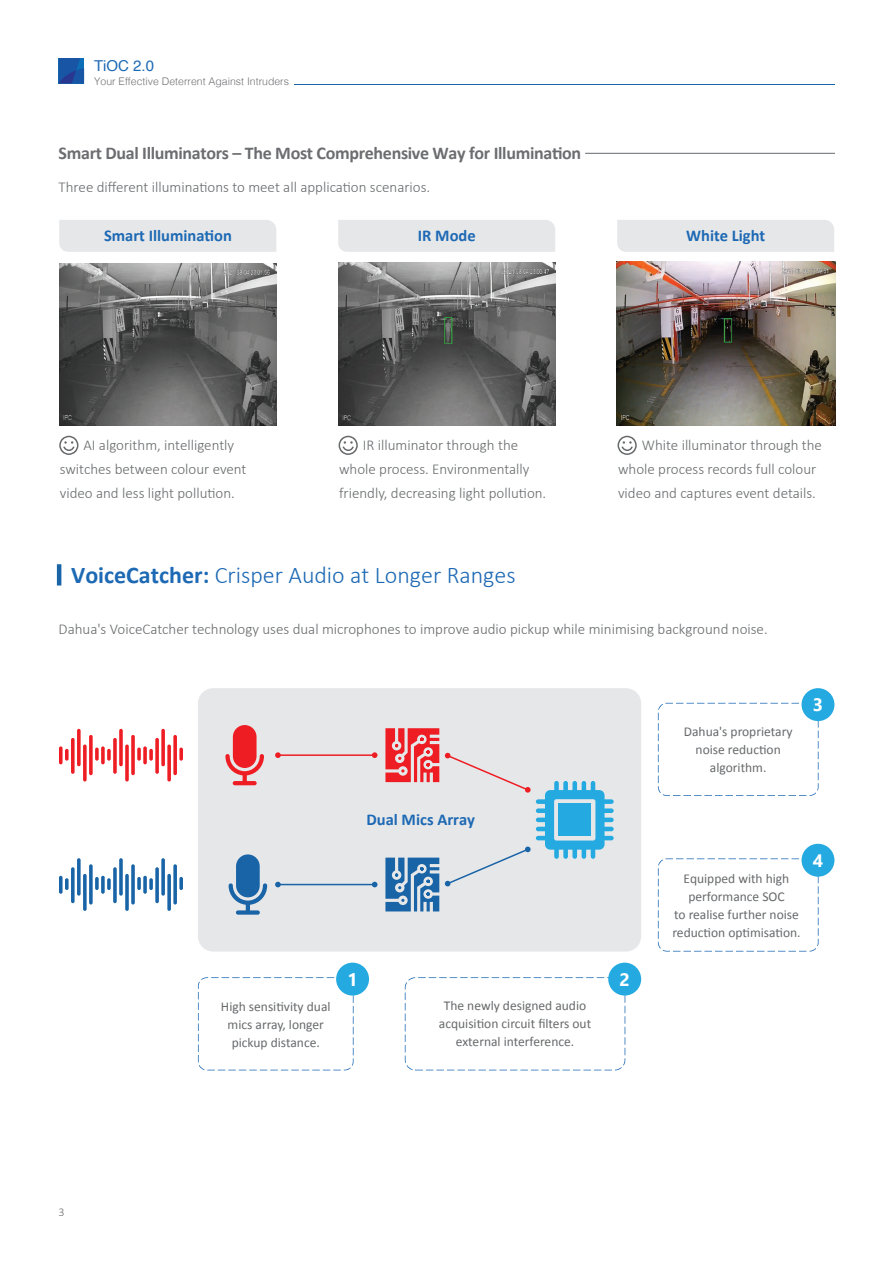
<style>
.page{position:relative;width:893px;height:1263px;background:#fff}
.page>*{position:absolute;margin:0;border:0;box-sizing:border-box;transform-origin:0 0}
.t1{font:300 24px "Calibri";color:#1d69b4}
.t2{font:700 18px "Calibri";letter-spacing:-.02em;color:#6c6d70}
.t3{font:700 18px "Segoe UI";color:#fff}
.t4{font:700 16.5px "Calibri";color:#1d69b4}
.t5{font:300 15px/24px "Calibri";color:#67696b}
.t6{font:15px "Helvetica";color:#1d69b4}
.t7{font:13.5px/18px "Calibri";color:#67696b;text-align:center}
.t8{font:300 12px "Calibri";color:#67696b}
.t9{font:300 10.5px "Helvetica";color:#737276}
.s1{font-weight:700}
</style>
<div class="page">
<img style="left:59px;top:263px;width:218px;height:162px">
<hr style="left:585px;top:153px;width:250px;height:1px;background:#646a6c">
<div style="left:59px;top:220px;width:217px;height:32px;background:#e6e7e9"></div>
<div style="left:338px;top:220px;width:217px;height:32px;background:#e6e7e9"></div>
<div style="left:617px;top:220px;width:217px;height:32px;background:#e6e7e9"></div>
<svg style="left:59px;top:436px;width:19px;height:19px"></svg>
<svg style="left:339px;top:436px;width:19px;height:19px"></svg>
<svg style="left:617px;top:436px;width:20px;height:19px"></svg>
<hr style="left:57px;top:564px;width:4px;height:21px;background:#1964a7">
<div style="left:198px;top:688px;width:443px;height:263px;background:#e6e7e9;border-radius:15px"></div>
<svg style="left:225px;top:754px;width:39px;height:31px"></svg>
<div style="left:233px;top:725px;width:24px;height:43px;background:#ee1d23;border-radius:12px"></div>
<svg style="left:229px;top:883px;width:38px;height:32px"></svg>
<div style="left:236px;top:854px;width:24px;height:43px;background:#1964a7;border-radius:12px"></div>
<hr style="left:278px;top:884px;width:97px;height:1px;background:#1964a7">
<svg style="left:275px;top:882px;width:6px;height:5px"></svg>
<svg style="left:372px;top:882px;width:5px;height:5px"></svg>
<hr style="left:278px;top:754px;width:97px;height:2px;background:#ee1d23">
<svg style="left:275px;top:752px;width:6px;height:6px"></svg>
<svg style="left:372px;top:752px;width:5px;height:6px"></svg>
<svg style="left:385px;top:728px;width:229px;height:183px"></svg>
<svg style="left:59px;top:746px;width:4px;height:18px"></svg>
<svg style="left:65px;top:749px;width:4px;height:12px"></svg>
<svg style="left:71px;top:738px;width:4px;height:36px"></svg>
<svg style="left:77px;top:729px;width:4px;height:37px"></svg>
<svg style="left:83px;top:744px;width:4px;height:37px"></svg>
<svg style="left:89px;top:735px;width:4px;height:40px"></svg>
<svg style="left:95px;top:747px;width:4px;height:14px"></svg>
<svg style="left:101px;top:746px;width:4px;height:18px"></svg>
<svg style="left:107px;top:749px;width:4px;height:12px"></svg>
<svg style="left:113px;top:738px;width:4px;height:36px"></svg>
<svg style="left:119px;top:729px;width:4px;height:37px"></svg>
<svg style="left:125px;top:744px;width:4px;height:37px"></svg>
<svg style="left:131px;top:735px;width:4px;height:40px"></svg>
<svg style="left:137px;top:747px;width:4px;height:14px"></svg>
<svg style="left:143px;top:746px;width:4px;height:18px"></svg>
<svg style="left:149px;top:749px;width:4px;height:12px"></svg>
<svg style="left:155px;top:738px;width:4px;height:36px"></svg>
<svg style="left:161px;top:729px;width:4px;height:37px"></svg>
<svg style="left:167px;top:744px;width:4px;height:37px"></svg>
<svg style="left:173px;top:735px;width:4px;height:40px"></svg>
<svg style="left:179px;top:747px;width:4px;height:14px"></svg>
<svg style="left:59px;top:876px;width:4px;height:18px"></svg>
<svg style="left:65px;top:878px;width:4px;height:12px"></svg>
<svg style="left:71px;top:867px;width:4px;height:36px"></svg>
<svg style="left:77px;top:858px;width:4px;height:38px"></svg>
<svg style="left:83px;top:874px;width:4px;height:37px"></svg>
<svg style="left:89px;top:864px;width:4px;height:40px"></svg>
<svg style="left:95px;top:877px;width:4px;height:13px"></svg>
<svg style="left:101px;top:876px;width:4px;height:18px"></svg>
<svg style="left:107px;top:878px;width:4px;height:12px"></svg>
<svg style="left:113px;top:867px;width:4px;height:36px"></svg>
<svg style="left:119px;top:858px;width:4px;height:38px"></svg>
<svg style="left:125px;top:874px;width:4px;height:37px"></svg>
<svg style="left:131px;top:864px;width:4px;height:40px"></svg>
<svg style="left:137px;top:877px;width:4px;height:13px"></svg>
<svg style="left:143px;top:876px;width:4px;height:18px"></svg>
<svg style="left:149px;top:878px;width:4px;height:12px"></svg>
<svg style="left:155px;top:867px;width:4px;height:36px"></svg>
<svg style="left:161px;top:858px;width:4px;height:38px"></svg>
<svg style="left:167px;top:874px;width:4px;height:37px"></svg>
<svg style="left:173px;top:864px;width:4px;height:40px"></svg>
<svg style="left:179px;top:877px;width:4px;height:13px"></svg>
<svg style="left:198px;top:977px;width:156px;height:93px"></svg>
<div style="left:336px;top:963px;width:33px;height:32px;background:#24aae1;border-radius:50%"></div>
<svg style="left:658px;top:703px;width:160px;height:93px"></svg>
<div style="left:801px;top:688px;width:33px;height:33px;background:#24aae1;border-radius:50%"></div>
<svg style="left:658px;top:858px;width:160px;height:93px"></svg>
<div style="left:801px;top:844px;width:33px;height:33px;background:#24aae1;border-radius:50%"></div>
<svg style="left:405px;top:977px;width:220px;height:93px"></svg>
<div style="left:608px;top:963px;width:33px;height:32px;background:#24aae1;border-radius:50%"></div>
<img style="left:338px;top:263px;width:217px;height:162px">
<img style="left:616px;top:262px;width:219px;height:163px">
<svg style="left:59px;top:58px;width:25px;height:26px"></svg>
<hr style="left:294px;top:84px;width:541px;height:1px;background:#1a65a8">
<p class="t6" style="left:94px;top:54px;width:62px">TiOC 2.0</p>
<p class="t9" style="left:94px;top:72px;width:196px">Your Effective Deterrent Against Intruders</p>
<p class="t2" style="left:59px;top:140px;width:524px">Smart Dual Illuminators – The Most Comprehensive Way for Illumination</p>
<p class="t5" style="left:59px;top:175px;width:373px">Three different illuminations to meet all application scenarios.</p>
<p class="t4" style="left:104px;top:223px;width:129px">Smart Illumination</p>
<p class="t4" style="left:418px;top:223px;width:59px">IR Mode</p>
<p class="t4" style="left:686px;top:223px;width:81px">White Light</p>
<p class="t5" style="left:60px;top:432px;width:188px;text-indent:24px">AI algorithm, intelligently switches between colour event video and less light pollution.</p>
<p class="t5" style="left:339px;top:432px;width:209px;text-indent:24px">IR illuminator through the whole process. Environmentally friendly, decreasing light pollution.</p>
<p class="t5" style="left:618px;top:432px;width:206px;text-indent:24px">White illuminator through the whole process records full colour video and captures event details.</p>
<h1 class="t1" style="left:71px;top:560px;width:446px"><span class="s1">VoiceCatcher:</span> Crisper Audio at Longer Ranges</h1>
<p class="t5" style="left:59px;top:617px;width:711px">Dahua's VoiceCatcher technology uses dual microphones to improve audio pickup while minimising background noise.</p>
<p class="t4" style="left:366px;top:808px;width:110px">Dual Mics Array</p>
<p class="t7" style="left:221px;top:997px;width:111px">High sensitivity dual mics array, longer pickup distance.</p>
<p class="t3" style="left:347px;top:962px;width:12px">1</p>
<p class="t7" style="left:439px;top:996px;width:154px">The newly designed audio acquisition circuit filters out external interference.</p>
<p class="t3" style="left:619px;top:962px;width:12px">2</p>
<p class="t7" style="left:684px;top:722px;width:110px">Dahua's proprietary noise reduction algorithm.</p>
<p class="t3" style="left:813px;top:688px;width:12px">3</p>
<p class="t7" style="left:672px;top:868px;width:130px">Equipped with high performance SOC<br>to realise further noise reduction optimisation.</p>
<p class="t3" style="left:813px;top:843px;width:12px">4</p>
<p class="t8" style="left:59px;top:1204px;width:8px">3</p>
</div>
